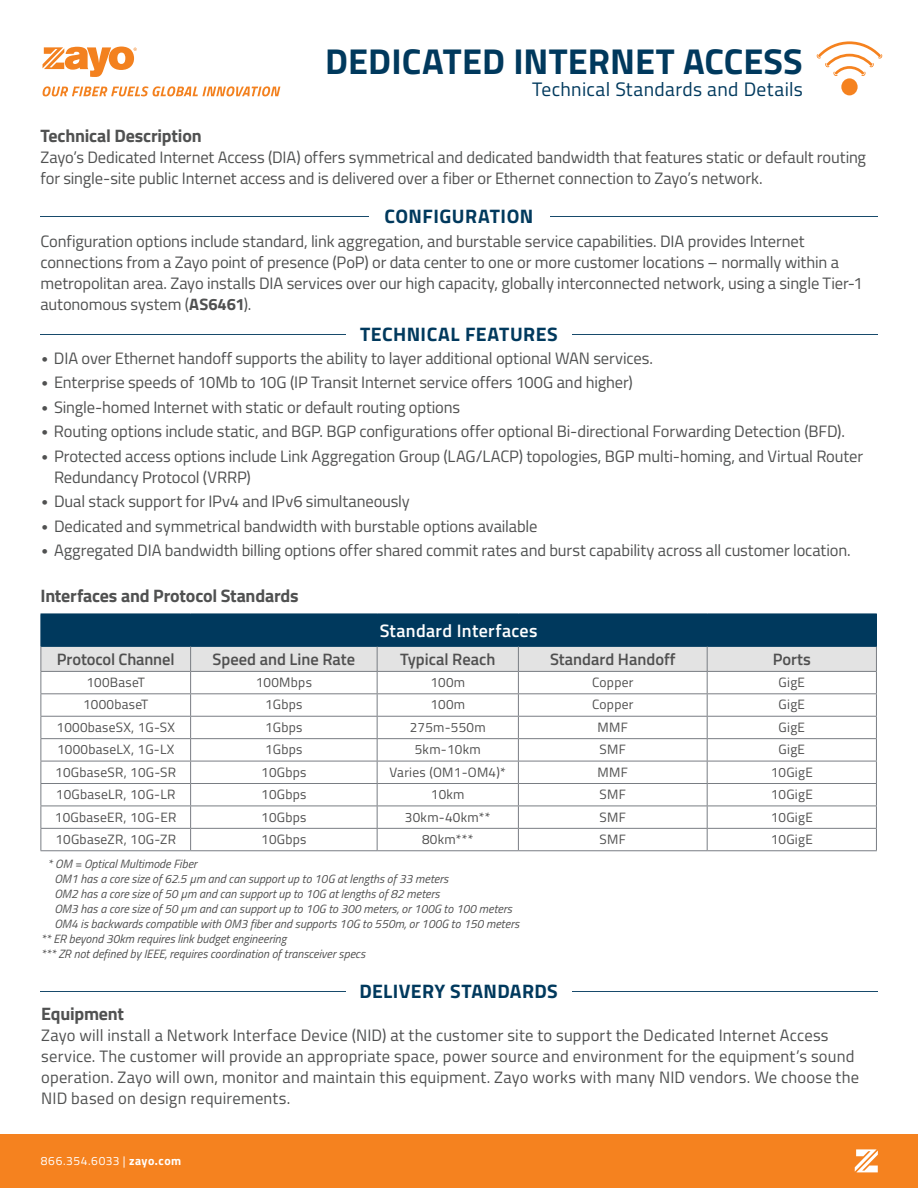
<style>
.page{position:relative;width:918px;height:1188px;background:#fff}
.page>*{position:absolute;margin:0;border:0;box-sizing:border-box;transform-origin:0 0}
.t1{font:700 36px "Titillium Web";letter-spacing:.005em;color:#00395d}
.t2{font:700 19.5px "Titillium Web";letter-spacing:.02em;color:#00395d}
.t3{font:19.5px "Titillium Web";letter-spacing:.02em;color:#00395d}
.t4{font:700 18px "Titillium Web";letter-spacing:-.01em;color:#505151}
.t5{font:600 18px "Titillium Web";letter-spacing:.02em;color:#fff}
.t6{font:16.5px/21px "Titillium Web";letter-spacing:-.005em;color:#505151}
.t7{font:600 16.5px "Titillium Web";color:#505050}
.t8{font:13.5px "Titillium Web";letter-spacing:.02em;color:#505050}
.t9{font:italic 12px "Titillium Web";color:#505050}
.t10{font:12px "Titillium Web";letter-spacing:.055em;color:#fff}
.s1{font-weight:700}
.s2{font-family:"Trebuchet MS"}
</style>
<div class="page">
<div style="left:0;top:1134px;width:918px;height:54px;background:#f5821f"></div>
<svg style="left:855px;top:1149px;width:23px;height:23px"></svg>
<svg style="left:43px;top:46px;width:94px;height:31px"></svg>
<svg style="left:43px;top:86px;width:237px;height:10px"></svg>
<div style="left:41px;top:614px;width:835px;height:32px;background:#00395d"></div>
<hr style="left:876px;top:614px;width:1px;height:32px;background:#00395d">
<svg style="left:41px;top:646px;width:836px;height:204px"></svg>
<hr style="left:41px;top:850px;width:150px;height:1px;background:#797d83">
<hr style="left:191px;top:850px;width:186px;height:1px;background:#797d83">
<hr style="left:377px;top:850px;width:141px;height:1px;background:#797d83">
<hr style="left:518px;top:850px;width:189px;height:1px;background:#797d83">
<hr style="left:707px;top:850px;width:170px;height:1px;background:#797d83">
<svg style="left:817px;top:41px;width:65px;height:54px"></svg>
<hr style="left:41px;top:216px;width:837px;height:1px;background:#00395d">
<hr style="left:41px;top:334px;width:837px;height:1px;background:#00395d">
<div style="left:369px;top:207px;width:180px;height:22px;background:#fff"></div>
<div style="left:346px;top:325px;width:226px;height:22px;background:#fff"></div>
<hr style="left:40px;top:991px;width:837px;height:1px;background:#00395d">
<div style="left:346px;top:982px;width:225px;height:22px;background:#fff"></div>
<h1 class="t1" style="left:325px;top:48px;width:479px">DEDICATED INTERNET ACCESS</h1>
<p class="t3" style="left:532px;top:82px;width:272px">Technical Standards and Details</p>
<p class="t4" style="left:40px;top:130px;width:163px">Technical Description</p>
<p class="t6" style="left:40px;top:149px;width:827px">Zayo’s Dedicated Internet Access (DIA) offers symmetrical and dedicated bandwidth that features static or default routing for single-site public Internet access and is delivered over a fiber or Ethernet connection to Zayo’s network.</p>
<p class="t2" style="left:385px;top:209px;width:150px">CONFIGURATION</p>
<p class="t6" style="left:40px;top:232px;width:824px">Configuration options include standard, link aggregation, and burstable service capabilities. DIA provides Internet connections from a Zayo point of presence (PoP) or data center to one or more customer locations – normally within a metropolitan area. Zayo installs DIA services over our high capacity, globally interconnected network, using a single Tier-1 autonomous system (<span class="s1">AS6461</span>).</p>
<p class="t6" style="left:40px;top:349px;width:614px"><span class="s2">•</span> DIA over Ethernet handoff supports the ability to layer additional optional WAN services.</p>
<p class="t6" style="left:41px;top:374px;width:594px"><span class="s2">•</span> Enterprise speeds of 10Mb to 10G (IP Transit Internet service offers 100G and higher)</p>
<p class="t6" style="left:41px;top:398px;width:421px"><span class="s2">•</span> Single-homed Internet with static or default routing options</p>
<p class="t6" style="left:40px;top:423px;width:806px"><span class="s2">•</span> Routing options include static, and BGP. BGP configurations offer optional Bi-directional Forwarding Detection (BFD).</p>
<p class="t6" style="left:54px;top:447px;width:811px;text-indent:-14px"><span class="s2">•</span> Protected access options include Link Aggregation Group (LAG/LACP) topologies, BGP multi-homing, and Virtual Router<br>Redundancy Protocol (VRRP)</p>
<p class="t6" style="left:41px;top:493px;width:371px"><span class="s2">•</span> Dual stack support for IPv4 and IPv6 simultaneously</p>
<p class="t6" style="left:41px;top:517px;width:499px"><span class="s2">•</span> Dedicated and symmetrical bandwidth with burstable options available</p>
<p class="t6" style="left:41px;top:542px;width:812px"><span class="s2">•</span> Aggregated DIA bandwidth billing options offer shared commit rates and burst capability across all customer location.</p>
<p class="t2" style="left:360px;top:327px;width:199px">TECHNICAL FEATURES</p>
<p class="t4" style="left:40px;top:590px;width:260px">Interfaces and Protocol Standards</p>
<p class="t5" style="left:380px;top:624px;width:159px">Standard Interfaces</p>
<p class="t7" style="left:57px;top:654px;width:119px">Protocol Channel</p>
<p class="t7" style="left:213px;top:654px;width:144px">Speed and Line Rate</p>
<p class="t7" style="left:400px;top:654px;width:97px">Typical Reach</p>
<p class="t7" style="left:550px;top:654px;width:127px">Standard Handoff</p>
<p class="t7" style="left:773px;top:654px;width:40px">Ports</p>
<p class="t8" style="left:86px;top:677px;width:60px">100BaseT</p>
<p class="t8" style="left:256px;top:677px;width:58px">100Mbps</p>
<p class="t8" style="left:430px;top:677px;width:36px">100m</p>
<p class="t8" style="left:592px;top:677px;width:43px">Copper</p>
<p class="t8" style="left:779px;top:677px;width:28px">GigE</p>
<p class="t8" style="left:83px;top:699px;width:67px">1000baseT</p>
<p class="t8" style="left:265px;top:699px;width:39px">1Gbps</p>
<p class="t8" style="left:430px;top:699px;width:36px">100m</p>
<p class="t8" style="left:592px;top:699px;width:43px">Copper</p>
<p class="t8" style="left:779px;top:699px;width:28px">GigE</p>
<p class="t8" style="left:57px;top:722px;width:120px">1000baseSX, 1G-SX</p>
<p class="t8" style="left:265px;top:722px;width:39px">1Gbps</p>
<p class="t8" style="left:410px;top:722px;width:78px">275m-550m</p>
<p class="t8" style="left:598px;top:722px;width:32px">MMF</p>
<p class="t8" style="left:779px;top:722px;width:28px">GigE</p>
<p class="t8" style="left:57px;top:744px;width:119px">1000baseLX, 1G-LX</p>
<p class="t8" style="left:265px;top:744px;width:39px">1Gbps</p>
<p class="t8" style="left:415px;top:744px;width:67px">5km-10km</p>
<p class="t8" style="left:600px;top:744px;width:28px">SMF</p>
<p class="t8" style="left:779px;top:744px;width:28px">GigE</p>
<p class="t8" style="left:55px;top:767px;width:122px">10GbaseSR, 10G-SR</p>
<p class="t8" style="left:261px;top:767px;width:47px">10Gbps</p>
<p class="t8" style="left:390px;top:767px;width:118px">Varies (OM1-OM4)*</p>
<p class="t8" style="left:598px;top:767px;width:32px">MMF</p>
<p class="t8" style="left:771px;top:767px;width:44px">10GigE</p>
<p class="t8" style="left:56px;top:789px;width:121px">10GbaseLR, 10G-LR</p>
<p class="t8" style="left:261px;top:789px;width:47px">10Gbps</p>
<p class="t8" style="left:431px;top:789px;width:35px">10km</p>
<p class="t8" style="left:600px;top:789px;width:28px">SMF</p>
<p class="t8" style="left:771px;top:789px;width:44px">10GigE</p>
<p class="t8" style="left:55px;top:811px;width:123px">10GbaseER, 10G-ER</p>
<p class="t8" style="left:261px;top:811px;width:47px">10Gbps</p>
<p class="t8" style="left:405px;top:811px;width:87px">30km-40km**</p>
<p class="t8" style="left:600px;top:811px;width:28px">SMF</p>
<p class="t8" style="left:771px;top:811px;width:44px">10GigE</p>
<p class="t8" style="left:55px;top:834px;width:122px">10GbaseZR, 10G-ZR</p>
<p class="t8" style="left:261px;top:834px;width:47px">10Gbps</p>
<p class="t8" style="left:422px;top:834px;width:53px">80km***</p>
<p class="t8" style="left:600px;top:834px;width:28px">SMF</p>
<p class="t8" style="left:771px;top:834px;width:44px">10GigE</p>
<p class="t9" style="left:48px;top:859px;width:151px">* OM = Optical Multimode Fiber</p>
<p class="t9" style="left:54px;top:874px;width:396px">OM1 has a core size of 62.5 µm and can support up to 10G at lengths of 33 meters</p>
<p class="t9" style="left:54px;top:889px;width:387px">OM2 has a core size of 50 µm and can support up to 10G at lengths of 82 meters</p>
<p class="t9" style="left:54px;top:904px;width:459px">OM3 has a core size of 50 µm and can support up to 10G to 300 meters, or 100G to 100 meters</p>
<p class="t9" style="left:54px;top:919px;width:466px">OM4 is backwards compatible with OM3 fiber and supports 10G to 550m, or 100G to 150 meters</p>
<p class="t9" style="left:41px;top:934px;width:247px">** ER beyond 30km requires link budget engineering</p>
<p class="t9" style="left:41px;top:949px;width:326px">*** ZR not defined by IEEE, requires coordination of transceiver specs</p>
<p class="t2" style="left:359px;top:985px;width:200px">DELIVERY STANDARDS</p>
<p class="t4" style="left:41px;top:1007px;width:84px">Equipment</p>
<p class="t6" style="left:41px;top:1026px;width:819px">Zayo will install a Network Interface Device (NID) at the customer site to support the Dedicated Internet Access service. The customer will provide an appropriate space, power source and environment for the equipment’s sound operation. Zayo will own, monitor and maintain this equipment. Zayo works with many NID vendors. We choose the NID based on design requirements.</p>
<p class="t10" style="left:41px;top:1156px;width:142px">866.354.6033 | <span class="s1">zayo.com</span></p>
</div>
